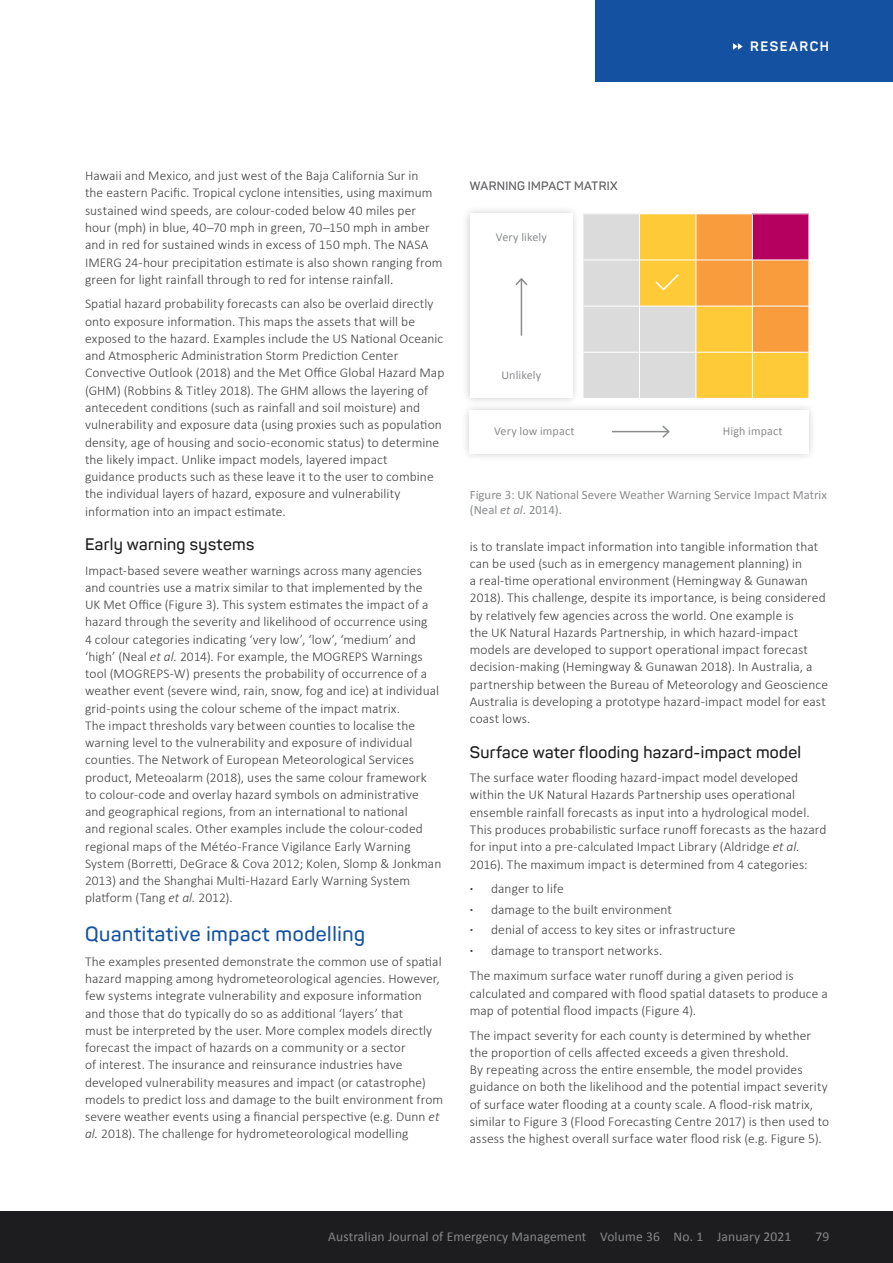
<style>
.page{position:relative;width:893px;height:1263px;background:#fff}
.page>*{position:absolute;margin:0;border:0;box-sizing:border-box;transform-origin:0 0}
.t1{font:600 20.25px "Panton";letter-spacing:.03em;color:#1452a1}
.t2{font:600 16.5px "Panton";letter-spacing:.02em;color:#1d1d1f}
.t3{font:300 13.5px/17.2px "Calibri";letter-spacing:.005em;color:#414042}
.t4{font:13.5px "Calibri";letter-spacing:.01em;color:#868788}
.t5{font:700 13.5px "Panton";letter-spacing:.11em;color:#fff}
.t6{font:12.75px/15px "Calibri";color:#8a8c8e}
.t7{font:12px "Calibri";letter-spacing:.01em;color:#8a8c8e}
.t8{font:600 12px "Panton";letter-spacing:.025em;color:#58595b}
.s1{font-style:italic;color:#404040}
.s2{font-style:italic}
.s3{font-weight:700}
</style>
<div class="page">
<div style="left:596px;top:0;width:297px;height:81px;background:#1452a1"></div>
<svg style="left:733px;top:43px;width:10px;height:7px"></svg>
<div style="left:0;top:1212px;width:893px;height:51px;background:#1d1d1f"></div>
<svg style="left:583px;top:214px;width:226px;height:184px;background:#ebba7d"></svg>
<div style="left:461px;top:401px;width:356px;height:60px;background:#000;opacity:.2"></div>
<div style="left:470px;top:410px;width:339px;height:43px;background:#fff"></div>
<hr style="left:612px;top:431px;width:57px;height:1px;background:#8a8c8e">
<svg style="left:661px;top:425px;width:9px;height:13px"></svg>
<div style="left:461px;top:205px;width:120px;height:201px;background:#000;opacity:.2"></div>
<div style="left:470px;top:213px;width:102px;height:185px;background:#fff"></div>
<hr style="left:521px;top:279px;width:1px;height:57px;background:#8a8c8e">
<svg style="left:515px;top:278px;width:13px;height:9px"></svg>
<p class="t5" style="left:750px;top:38px;width:80px">RESEARCH</p>
<p class="t3" style="left:85px;top:167px;width:359px">Hawaii and Mexico, and just west of the Baja California Sur in<br>the eastern Pacific. Tropical cyclone intensities, using maximum sustained wind speeds, are colour-coded below 40 miles per hour (mph) in blue, 40–70 mph in green, 70–150 mph in amber and in red for sustained winds in excess of 150 mph. The NASA IMERG 24-hour precipitation estimate is also shown ranging from green for light rainfall through to red for intense rainfall.</p>
<p class="t3" style="left:85px;top:295px;width:361px">Spatial hazard probability forecasts can also be overlaid directly onto exposure information. This maps the assets that will be exposed to the hazard. Examples include the US National Oceanic and Atmospheric Administration Storm Prediction Center Convective Outlook (2018) and the Met Office Global Hazard Map (GHM) (Robbins &amp; Titley 2018). The GHM allows the layering of antecedent conditions (such as rainfall and soil moisture) and vulnerability and exposure data (using proxies such as population density, age of housing and socio-economic status) to determine the likely impact. Unlike impact models, layered impact<br>guidance products such as these leave it to the user to combine the individual layers of hazard, exposure and vulnerability information into an impact estimate.</p>
<p class="t2" style="left:85px;top:534px;width:171px">Early warning systems</p>
<p class="t3" style="left:85px;top:561px;width:358px">Impact-based severe weather warnings across many agencies and countries use a matrix similar to that implemented by the<br>UK Met Office (Figure 3). This system estimates the impact of a hazard through the severity and likelihood of occurrence using<br>4 colour categories indicating ‘very low’, ‘low’, ‘medium’ and ‘high’ (Neal <span class="s1">et al.</span> 2014). For example, the MOGREPS Warnings tool (MOGREPS-W) presents the probability of occurrence of a weather event (severe wind, rain, snow, fog and ice) at individual grid-points using the colour scheme of the impact matrix.<br>The impact thresholds vary between counties to localise the warning level to the vulnerability and exposure of individual counties. The Network of European Meteorological Services product, Meteoalarm (2018), uses the same colour framework to colour-code and overlay hazard symbols on administrative and geographical regions, from an international to national<br>and regional scales. Other examples include the colour-coded regional maps of the Météo-France Vigilance Early Warning System (Borretti, DeGrace &amp; Cova 2012; Kolen, Slomp &amp; Jonkman 2013) and the Shanghai Multi-Hazard Early Warning System platform (Tang <span class="s1">et al.</span> 2012).</p>
<h1 class="t1" style="left:85px;top:921px;width:282px">Quantitative impact modelling</h1>
<p class="t3" style="left:85px;top:953px;width:360px">The examples presented demonstrate the common use of spatial hazard mapping among hydrometeorological agencies. However, few systems integrate vulnerability and exposure information and those that do typically do so as additional ‘layers’ that<br>must be interpreted by the user. More complex models directly forecast the impact of hazards on a community or a sector<br>of interest. The insurance and reinsurance industries have developed vulnerability measures and impact (or catastrophe) models to predict loss and damage to the built environment from severe weather events using a financial perspective (e.g. Dunn <span class="s1">et al.</span> 2018). The challenge for hydrometeorological modelling</p>
<p class="t8" style="left:470px;top:179px;width:149px">WARNING IMPACT MATRIX</p>
<p class="t7" style="left:496px;top:228px;width:53px">Very likely</p>
<p class="t7" style="left:501px;top:366px;width:41px">Unlikely</p>
<p class="t7" style="left:494px;top:423px;width:82px">Very low impact</p>
<p class="t7" style="left:723px;top:423px;width:61px">High impact</p>
<p class="t6" style="left:470px;top:487px;width:359px">Figure 3: UK National Severe Weather Warning Service Impact Matrix (Neal <span class="s2">et al</span>. 2014).</p>
<p class="t3" style="left:470px;top:537px;width:360px">is to translate impact information into tangible information that can be used (such as in emergency management planning) in<br>a real-time operational environment (Hemingway &amp; Gunawan 2018). This challenge, despite its importance, is being considered by relatively few agencies across the world. One example is<br>the UK Natural Hazards Partnership, in which hazard-impact models are developed to support operational impact forecast decision-making (Hemingway &amp; Gunawan 2018). In Australia, a partnership between the Bureau of Meteorology and Geoscience Australia is developing a prototype hazard-impact model for east coast lows.</p>
<p class="t2" style="left:470px;top:741px;width:333px">Surface water flooding hazard-impact model</p>
<p class="t3" style="left:470px;top:769px;width:358px">The surface water flooding hazard-impact model developed within the UK Natural Hazards Partnership uses operational ensemble rainfall forecasts as input into a hydrological model.<br>This produces probabilistic surface runoff forecasts as the hazard for input into a pre-calculated Impact Library (Aldridge <span class="s1">et al.<br></span>2016). The maximum impact is determined from 4 categories:</p>
<p class="t3" style="left:470px;top:878px;width:267px;line-height:20.4px"><span class="s3">·</span> danger to life<br><span class="s3">·</span> damage to the built environment<br><span class="s3">·</span> denial of access to key sites or infrastructure <span class="s3">·</span> damage to transport networks.</p>
<p class="t3" style="left:470px;top:967px;width:359px">The maximum surface water runoff during a given period is calculated and compared with flood spatial datasets to produce a map of potential flood impacts (Figure 4).</p>
<p class="t3" style="left:470px;top:1026px;width:361px">The impact severity for each county is determined by whether the proportion of cells affected exceeds a given threshold.<br>By repeating across the entire ensemble, the model provides guidance on both the likelihood and the potential impact severity of surface water flooding at a county scale. A flood-risk matrix, similar to Figure 3 (Flood Forecasting Centre 2017) is then used to assess the highest overall surface water flood risk (e.g. Figure 5).</p>
<p class="t4" style="left:328px;top:1227px;width:464px">Australian Journal of Emergency Management Volume 36 No. 1 January 2021</p>
<p class="t4" style="left:815px;top:1227px;width:15px">79</p>
</div>
